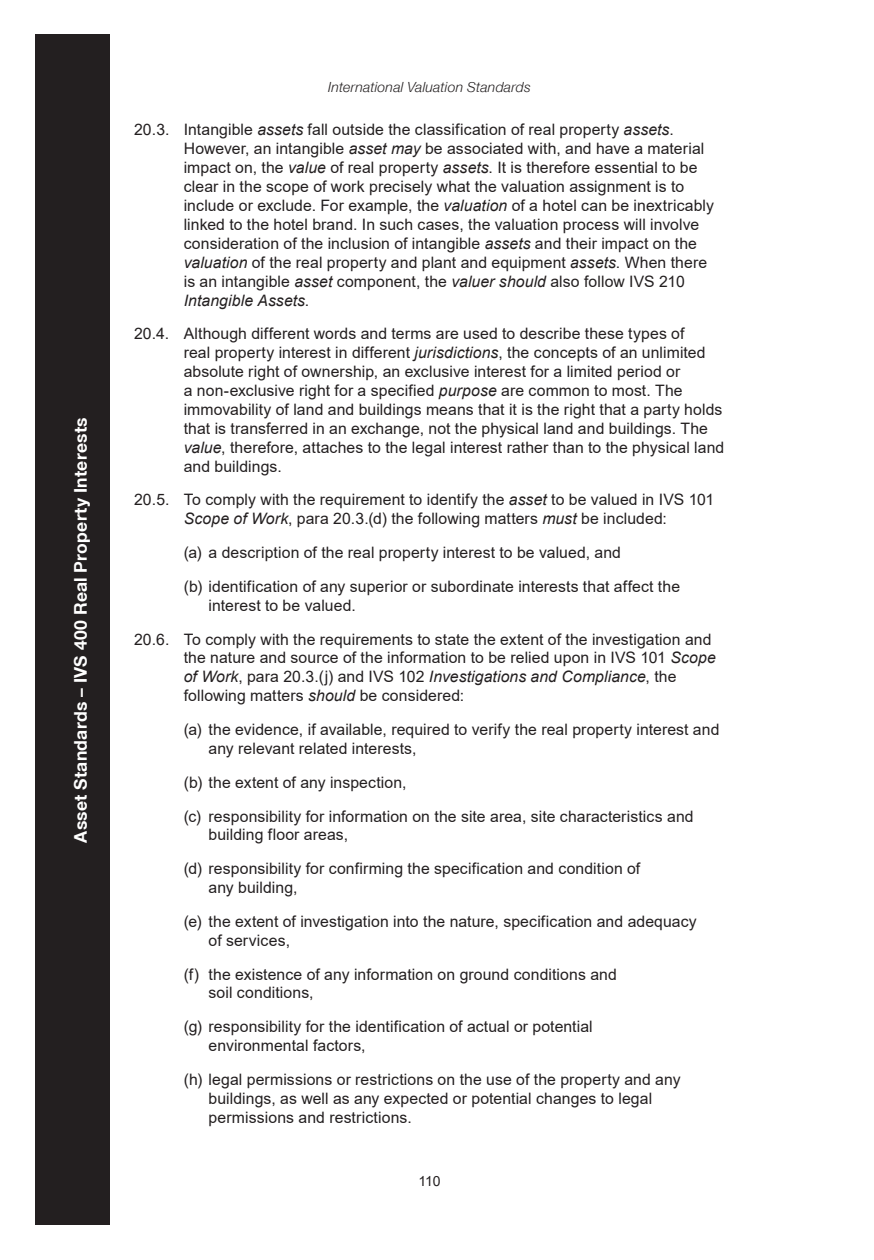
<style>
.page{position:relative;width:874px;height:1260px;background:#fff}
.page>*{position:absolute;margin:0;border:0;box-sizing:border-box;transform-origin:0 0}
.t1{font:700 17.5px "Helvetica Neue LT";letter-spacing:.015em;color:#fff}
.Indented_Paragraph{font:15.75px/18.9px "Arial";letter-spacing:.005em;color:#231f20}
.t2{font:italic 14px "Helvetica Neue";letter-spacing:.015em;color:#231f20}
.t3{font:14px "Arial";color:#231f20}
.s1{font-style:italic}
</style>
<div class="page">
<div style="left:35px;top:35px;width:74px;height:1190px;background:#231f20"></div>
<p class="t1" style="left:70px;top:843px;width:427px;rotate:-90deg">Asset Standards – IVS 400 Real Property Interests</p>
<p class="t2" style="left:328px;top:78px;width:204px">International Valuation Standards</p>
<p class="Indented_Paragraph" style="left:184px;top:120px;width:531px;text-indent:-50px">20.3. Intangible <span class="s1">assets</span> fall outside the classification of real property <span class="s1">assets</span>.<br>However, an intangible <span class="s1">asset may</span> be associated with, and have a material impact on, the <span class="s1">value</span> of real property <span class="s1">assets</span>. It is therefore essential to be clear in the scope of work precisely what the valuation assignment is to include or exclude. For example, the <span class="s1">valuation</span> of a hotel can be inextricably linked to the hotel brand. In such cases, the valuation process will involve consideration of the inclusion of intangible <span class="s1">assets</span> and their impact on the <span class="s1">valuation</span> of the real property and plant and equipment <span class="s1">assets</span>. When there is an intangible <span class="s1">asset</span> component, the <span class="s1">valuer should</span> also follow IVS 210<br><span class="s1">Intangible Assets</span>.</p>
<p class="Indented_Paragraph" style="left:184px;top:324px;width:542px;text-indent:-50px">20.4. Although different words and terms are used to describe these types of<br>real property interest in different <span class="s1">jurisdictions</span>, the concepts of an unlimited absolute right of ownership, an exclusive interest for a limited period or<br>a non-exclusive right for a specified <span class="s1">purpose</span> are common to most. The immovability of land and buildings means that it is the right that a party holds that is transferred in an exchange, not the physical land and buildings. The <span class="s1">value</span>, therefore, attaches to the legal interest rather than to the physical land and buildings.</p>
<p class="Indented_Paragraph" style="left:134px;top:490px;width:581px;text-align:center">20.5. To comply with the requirement to identify the <span class="s1">asset</span> to be valued in IVS 101<br><span class="s1">Scope of Work</span>, para 20.3.(d) the following matters <span class="s1">must</span> be included:</p>
<p class="Indented_Paragraph" style="left:184px;top:543px;width:438px">(a) a description of the real property interest to be valued, and</p>
<p class="Indented_Paragraph" style="left:208px;top:577px;width:473px;text-indent:-25px">(b) identification of any superior or subordinate interests that affect the interest to be valued.</p>
<p class="Indented_Paragraph" style="left:184px;top:630px;width:533px;text-indent:-50px">20.6. To comply with the requirements to state the extent of the investigation and the nature and source of the information to be relied upon in IVS 101 <span class="s1">Scope of Work</span>, para 20.3.(j) and IVS 102 <span class="s1">Investigations and Compliance</span>, the following matters <span class="s1">should</span> be considered:</p>
<p class="Indented_Paragraph" style="left:208px;top:720px;width:512px;text-indent:-25px">(a) the evidence, if available, required to verify the real property interest and any relevant related interests,</p>
<p class="Indented_Paragraph" style="left:184px;top:773px;width:224px">(b) the extent of any inspection,</p>
<p class="Indented_Paragraph" style="left:208px;top:806px;width:486px;text-indent:-25px">(c) responsibility for information on the site area, site characteristics and building floor areas,</p>
<p class="Indented_Paragraph" style="left:208px;top:859px;width:433px;text-indent:-25px">(d) responsibility for confirming the specification and condition of any building,</p>
<p class="Indented_Paragraph" style="left:208px;top:912px;width:489px;text-indent:-25px">(e) the extent of investigation into the nature, specification and adequacy of services,</p>
<p class="Indented_Paragraph" style="left:208px;top:965px;width:409px;text-indent:-25px">(f) the existence of any information on ground conditions and soil conditions,</p>
<p class="Indented_Paragraph" style="left:208px;top:1017px;width:385px;text-indent:-25px">(g) responsibility for the identification of actual or potential environmental factors,</p>
<p class="Indented_Paragraph" style="left:208px;top:1070px;width:473px;text-indent:-25px">(h) legal permissions or restrictions on the use of the property and any buildings, as well as any expected or potential changes to legal permissions and restrictions.</p>
<p class="t3" style="left:418px;top:1171px;width:24px">110</p>
</div>
